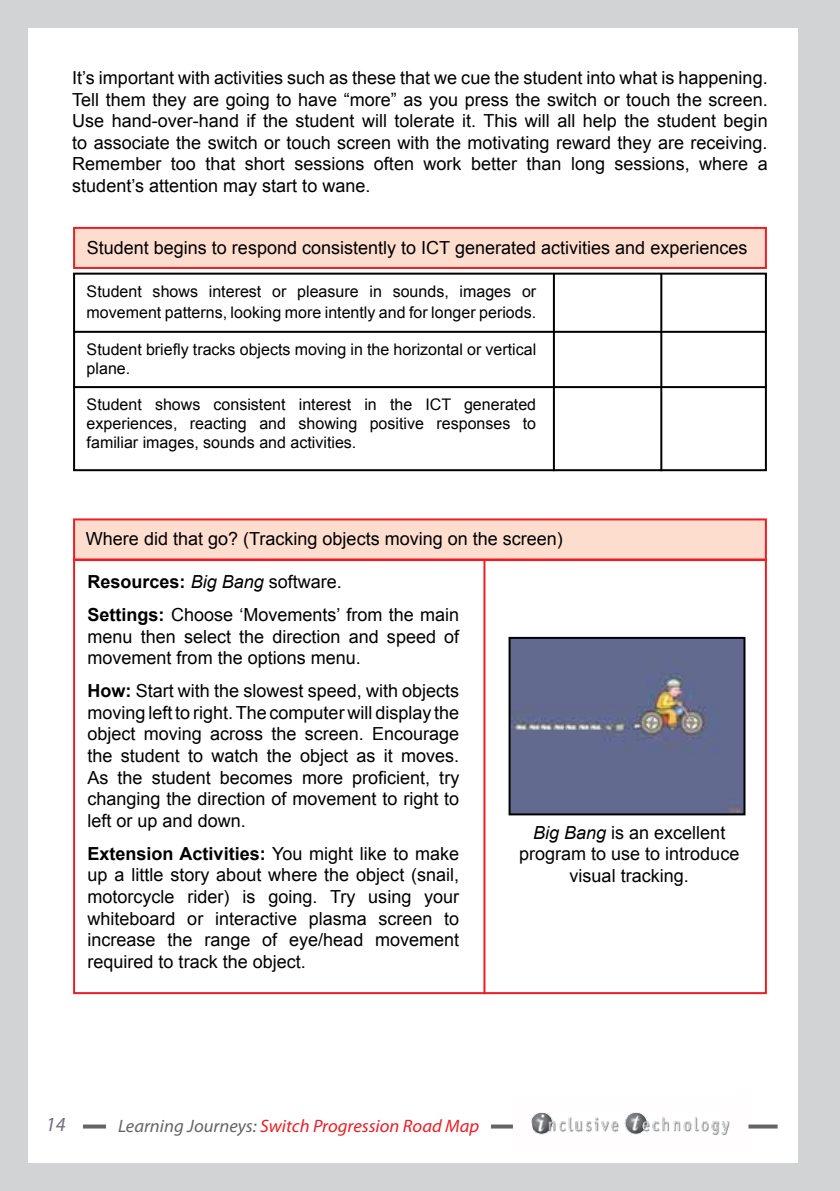
<style>
.page{position:relative;width:840px;height:1191px;background:#fff}
.page>*{position:absolute;margin:0;border:0;box-sizing:border-box;transform-origin:0 0}
.t1{font:italic 20px "Myriad Pro";color:#746d7a}
.t2{font:18px/21.6px "Arial";color:#000;text-align:justify}
.t3{font:italic 18px "Myriad Pro";color:#ed1d24}
.t4{font:16px/19.2px "Arial";color:#000}
.s1{font-weight:700}
.s2{font-style:italic}
.s3{color:#636466}
</style>
<div class="page">
<div style="left:0;top:0;width:839px;height:1191px;background:#d1d3d4"></div>
<div style="left:28px;top:28px;width:769px;height:1134px;background:#fff"></div>
<svg style="left:83px;top:1124px;width:23px;height:4px"></svg>
<img style="left:531px;top:1112px;width:199px;height:23px">
<svg style="left:491px;top:1124px;width:21px;height:4px"></svg>
<svg style="left:748px;top:1124px;width:29px;height:4px"></svg>
<div style="left:73px;top:227px;width:693px;height:42px;background:#fdddce;border:2px solid #ed1d24"></div>
<div style="left:73px;top:273px;width:693px;height:198px;border:2px solid #000"></div>
<hr style="left:552px;top:273px;width:2px;height:198px;background:#000">
<hr style="left:660px;top:273px;width:2px;height:198px;background:#000">
<hr style="left:74px;top:331px;width:692px;height:2px;background:#000">
<hr style="left:73px;top:386px;width:692px;height:2px;background:#000">
<img style="left:511px;top:640px;width:231px;height:172px">
<div style="left:508px;top:637px;width:237px;height:178px;border:2px solid #000"></div>
<div style="left:73px;top:518px;width:693px;height:42px;background:#fdddce;border:2px solid #ed1d24"></div>
<div style="left:73px;top:559px;width:693px;height:435px;border:2px solid #ed1d24"></div>
<hr style="left:483px;top:561px;width:2px;height:433px;background:#ed1d24">
<p class="t2" style="left:72px;top:67px;width:696px">It’s important with activities such as these that we cue the student into what is happening.<br>Tell them they are going to have “more” as you press the switch or touch the screen.<br>Use hand-over-hand if the student will tolerate it. This will all help the student begin to associate the switch or touch screen with the motivating reward they are receiving.<br>Remember too that short sessions often work better than long sessions, where a student’s attention may start to wane.</p>
<p class="t2" style="left:87px;top:237px;width:662px">Student begins to respond consistently to ICT generated activities and experiences</p>
<p class="t4" style="left:87px;top:280px;width:451px;line-height:21.6px">Student shows interest or pleasure in sounds, images or movement patterns, looking more intently and for longer periods.</p>
<p class="t4" style="left:87px;top:339px;width:451px">Student briefly tracks objects moving in the horizontal or vertical plane.</p>
<p class="t4" style="left:87px;top:395px;width:451px;text-align:justify">Student shows consistent interest in the ICT generated experiences, reacting and showing positive responses to familiar images, sounds and activities.</p>
<p class="t2" style="left:86px;top:528px;width:478px">Where did that go? (Tracking objects moving on the screen)</p>
<p class="t2" style="left:87px;top:565px;width:373px;line-height:33px"><span class="s1">Resources:</span> <span class="s2">Big Bang</span> software.<br><span class="s1">Settings:</span> Choose ‘Movements’ from the main</p>
<p class="t2" style="left:87px;top:625px;width:373px">menu then select the direction and speed of movement from the options menu.</p>
<p class="t2" style="left:87px;top:680px;width:373px"><span class="s1">How:</span> Start with the slowest speed, with objects moving left to right. The computer will display the object moving across the screen. Encourage the student to watch the object as it moves.<br>As the student becomes more proficient, try changing the direction of movement to right to left or up and down.</p>
<p class="t2" style="left:87px;top:842px;width:373px"><span class="s1">Extension Activities:</span> You might like to make up a little story about where the object (snail, motorcycle rider) is going. Try using your whiteboard or interactive plasma screen to increase the range of eye/head movement required to track the object.</p>
<p class="t2" style="left:518px;top:821px;width:222px;text-align:center"><span class="s2">Big Bang</span> is an excellent program to use to introduce visual tracking.</p>
<p class="t1" style="left:46px;top:1112px;width:21px">14</p>
<p class="t3" style="left:118px;top:1114px;width:362px"><span class="s3">Learning Journeys:</span> Switch Progression Road Map</p>
</div>
